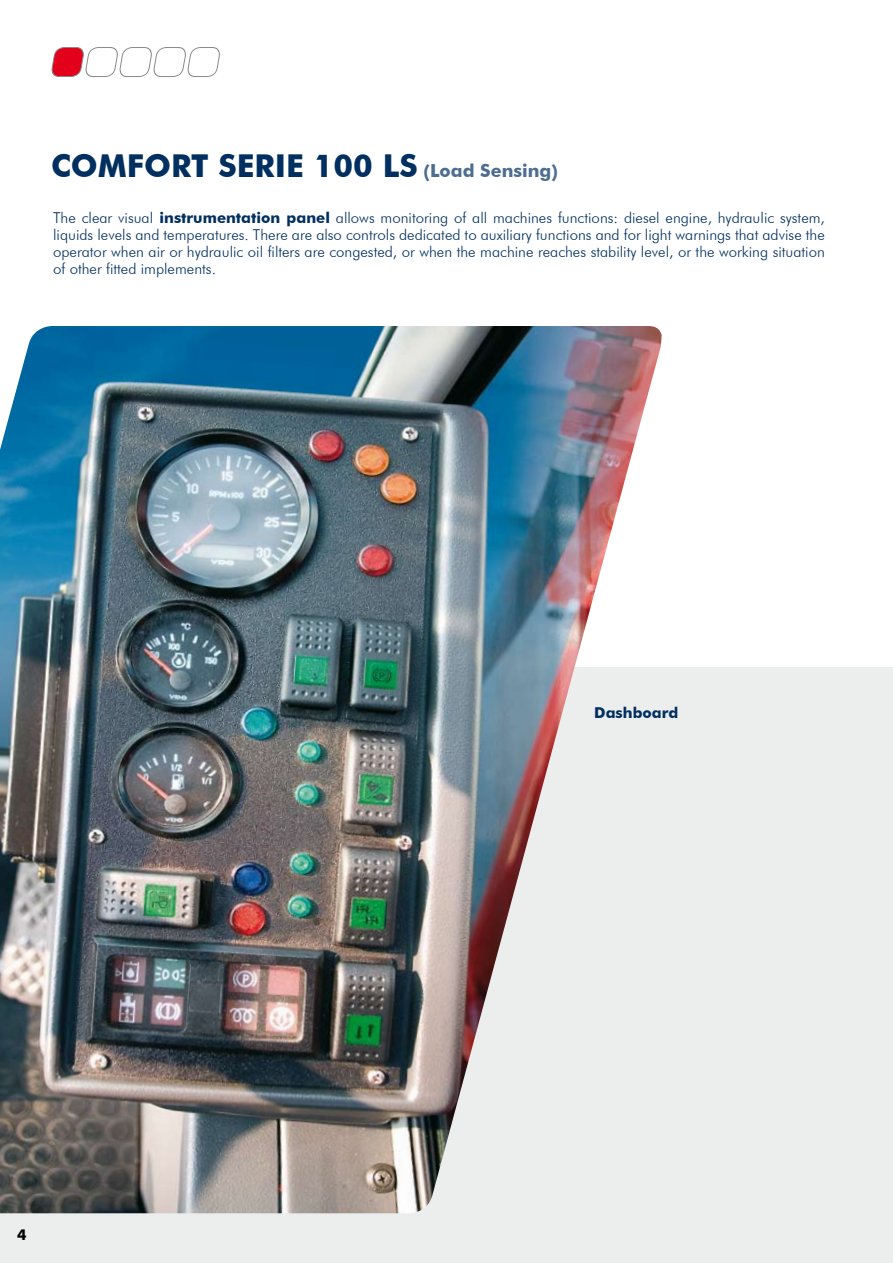
<style>
.page{position:relative;width:893px;height:1263px;background:#fff}
.page>*{position:absolute;margin:0;border:0;box-sizing:border-box;transform-origin:0 0}
.t1{font:700 31.5px "Futura BT";color:#002f60}
.t2{font:700 18px "Futura BT";color:#4d6d90}
.t3{font:300 15px/17.2px "Futura BT";color:#002f60;text-align:justify}
.t4{font:700 15px "Futura BT";color:#002f60}
.t5{font:700 15px "Futura BT";color:#000}
.s1{font-size:31.5px;color:#002f60}
.s2{font-weight:700}
</style>
<div class="page">
<div style="left:0;top:668px;width:893px;height:595px;background:#eceded"></div>
<svg style="left:51px;top:47px;width:169px;height:30px"></svg>
<img style="left:0;top:326px;width:662px;height:887px">
<h1 class="t1" style="left:51px;top:146px;width:26px">com</h1>
<h1 class="t1" style="left:127px;top:146px;width:39px">fort</h1>
<h1 class="t1" style="left:218px;top:146px;width:18px">serie</h1>
<p class="t2" style="left:314px;top:159px;width:246px"><span class="s1">100 LS</span> (Load Sensing)</p>
<p class="t3" style="left:53px;top:209px;width:773px">The clear visual <span class="s2">instrumentation panel</span> allows monitoring of all machines functions: diesel engine, hydraulic system, liquids levels and temperatures. There are also controls dedicated to auxiliary functions and for light warnings that advise the operator when air or hydraulic oil filters are congested, or when the machine reaches stability level, or the working situation of other fitted implements.</p>
<p class="t4" style="left:594px;top:703px;width:86px">Dashboard</p>
<p class="t5" style="left:17px;top:1225px;width:11px">4</p>
</div>
